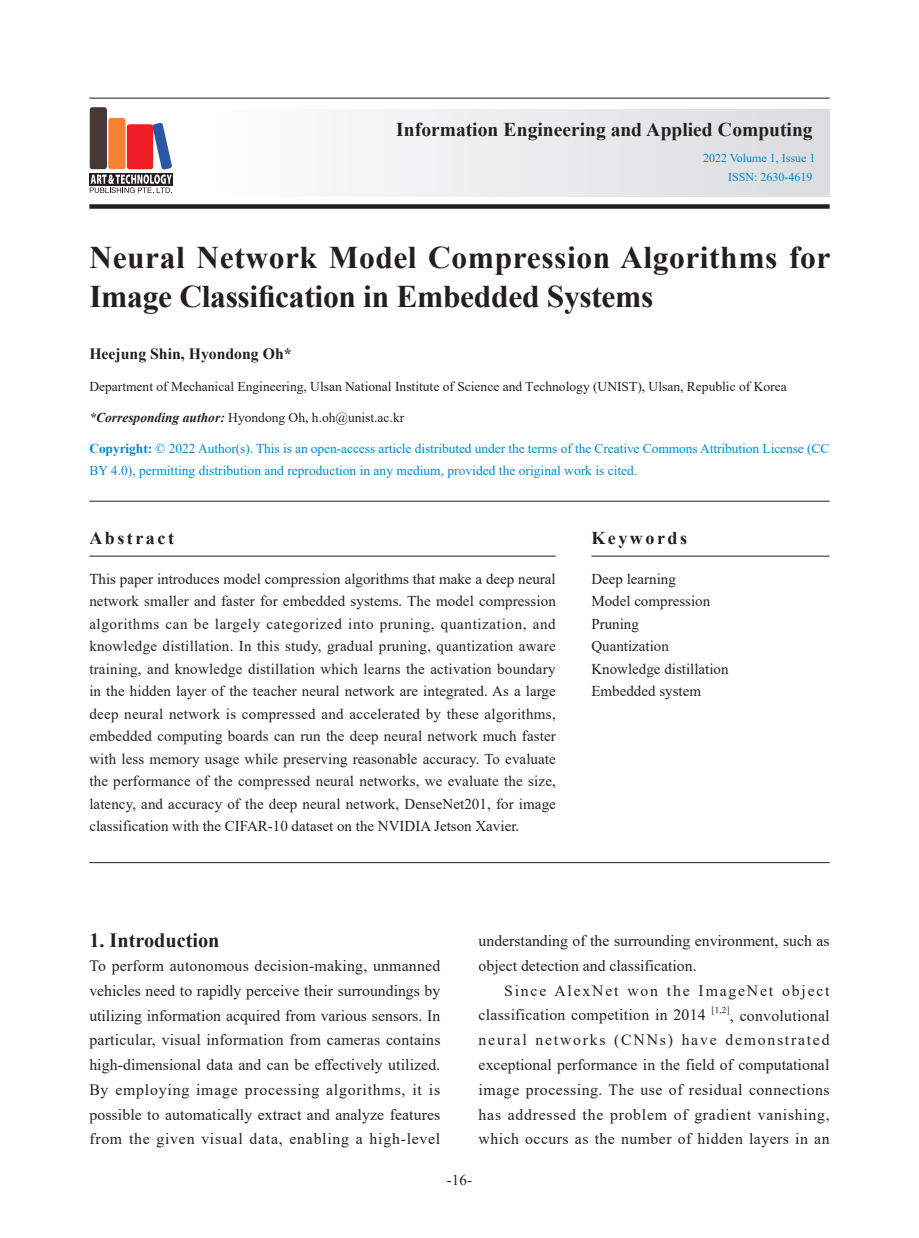
<style>
.page{position:relative;width:919px;height:1238px;background:#fff}
.page>*{position:absolute;margin:0;border:0;box-sizing:border-box;transform-origin:0 0}
.t1{font:700 31.5px/39px "Times New Roman";letter-spacing:.015em;color:#231f20}
.t2{font:700 20.25px "Times New Roman";color:#231f20}
.t3{font:700 19.5px "Times New Roman";color:#231f20}
.t4{font:700 18px "Times New Roman";letter-spacing:.14em;color:#231f20}
.t5{font:15.75px/24.8px "Times New Roman";letter-spacing:.02em;color:#231f20;text-align:justify}
.t6{font:15.75px/24.8px "Times New Roman";color:#231f20}
.t7{font:700 15.75px "Times New Roman";color:#231f20}
.t8{font:15px/22.5px "Times New Roman";color:#231f20;text-align:justify}
.t9{font:13.5px/22.5px "Times New Roman";letter-spacing:-.005em;color:#0089cf}
.t10{font:13.5px "Times New Roman";color:#231f20}
.t11{font:12px/19.5px "Times New Roman";color:#0089cf;text-align:right}
.t12{font:9.15px "Times New Roman";color:#231f20}
.s1{font-weight:700;font-style:italic}
.s2{font-weight:700}
</style>
<div class="page">
<div style="left:187px;top:110px;width:642px;height:86px;background:linear-gradient(to right,#fff,#dbdcdf)"></div>
<div style="left:89px;top:204px;width:740px;height:5px;background:#231f20"></div>
<hr style="left:89px;top:98px;width:740px;height:1px;background:#231f20">
<div style="left:90px;top:107px;width:17px;height:62px;background:#463834;border-radius:3px"></div>
<div style="left:108px;top:118px;width:17px;height:51px;background:#f48232;border-radius:3px"></div>
<div style="left:89px;top:173px;width:83px;height:12px;background:#231f20"></div>
<svg style="left:90px;top:123px;width:82px;height:70px"></svg>
<hr style="left:89px;top:501px;width:740px;height:1px;background:#231f20">
<hr style="left:89px;top:862px;width:740px;height:1px;background:#231f20">
<hr style="left:89px;top:556px;width:466px;height:1px;background:#231f20">
<hr style="left:591px;top:556px;width:238px;height:1px;background:#231f20">
<h3 class="t3" style="left:396px;top:115px;width:418px">Information Engineering and Applied Computing</h3>
<p class="t11" style="left:703px;top:147px;width:114px">2022 Volume 1, Issue 1<br>ISSN: 2630-4619</p>
<h1 class="t1" style="left:89px;top:237px;width:742px">Neural Network Model Compression Algorithms for<br>Image Classification in Embedded Systems</h1>
<p class="t7" style="left:89px;top:342px;width:204px">Heejung Shin, Hyondong Oh*</p>
<p class="t10" style="left:89px;top:376px;width:698px">Department of Mechanical Engineering, Ulsan National Institute of Science and Technology (UNIST), Ulsan, Republic of Korea</p>
<p class="t10" style="left:89px;top:407px;width:316px"><span class="s1">*Corresponding author:</span> Hyondong Oh, h.oh@unist.ac.kr</p>
<p class="t9" style="left:89px;top:436px;width:741px"><span class="s2">Copyright:</span> © 2022 Author(s). This is an open-access article distributed under the terms of the Creative Commons Attribution License (CC<br>BY 4.0), permitting distribution and reproduction in any medium, provided the original work is cited.</p>
<p class="t4" style="left:89px;top:525px;width:86px">Abstract</p>
<p class="t8" style="left:89px;top:567px;width:468px">This paper introduces model compression algorithms that make a deep neural network smaller and faster for embedded systems. The model compression algorithms can be largely categorized into pruning, quantization, and knowledge distillation. In this study, gradual pruning, quantization aware training, and knowledge distillation which learns the activation boundary in the hidden layer of the teacher neural network are integrated. As a large deep neural network is compressed and accelerated by these algorithms, embedded computing boards can run the deep neural network much faster with less memory usage while preserving reasonable accuracy. To evaluate the performance of the compressed neural networks, we evaluate the size, latency, and accuracy of the deep neural network, DenseNet201, for image classification with the CIFAR-10 dataset on the NVIDIA Jetson Xavier.</p>
<p class="t4" style="left:591px;top:525px;width:97px">Keywords</p>
<p class="t8" style="left:591px;top:567px;width:139px;text-align:left">Deep learning<br>Model compression<br>Pruning<br>Quantization<br>Knowledge distillation<br>Embedded system</p>
<h2 class="t2" style="left:89px;top:925px;width:132px">1. Introduction</h2>
<p class="t5" style="left:89px;top:952px;width:352px">To perform autonomous decision-making, unmanned vehicles need to rapidly perceive their surroundings by utilizing information acquired from various sensors. In particular, visual information from cameras contains high-dimensional data and can be effectively utilized.<br>By employing image processing algorithms, it is possible to automatically extract and analyze features from the given visual data, enabling a high-level</p>
<p class="t6" style="left:478px;top:928px;width:352px">understanding of the surrounding environment, such as object detection and classification.</p>
<p class="t5" style="left:478px;top:977px;width:352px;text-indent:26px">Since AlexNet won the ImageNet object classification competition in 2014</p>
<p class="t12" style="left:711px;top:1003px;width:20px">[1,2]</p>
<p class="t5" style="left:478px;top:1002px;width:352px;text-indent:251px">, convolutional neural networks (CNNs) have demonstrated exceptional performance in the field of computational image processing. The use of residual connections has addressed the problem of gradient vanishing, which occurs as the number of hidden layers in an</p>
<p class="t8" style="left:447px;top:1167px;width:26px">-16-</p>
</div>
